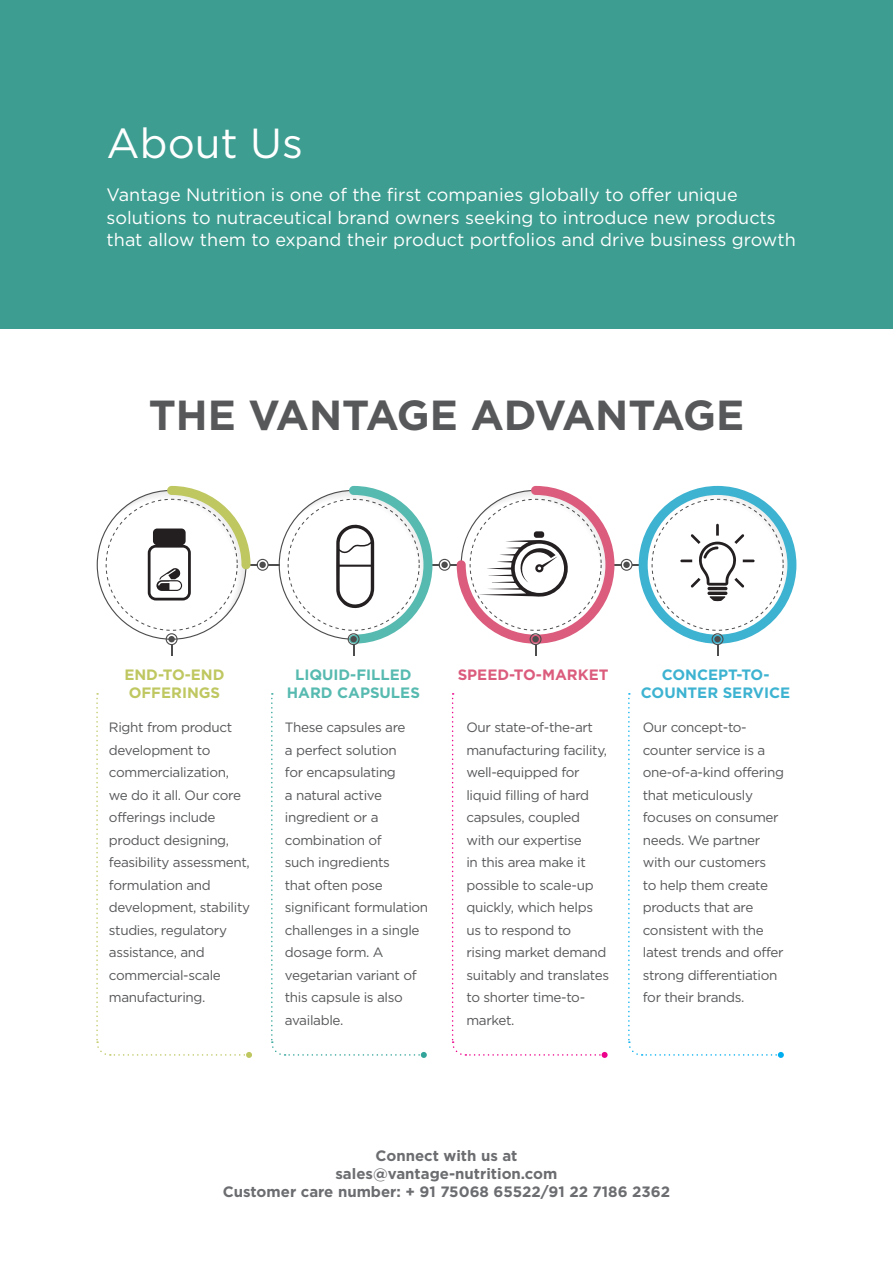
<style>
.page{position:relative;width:893px;height:1263px;background:#fff}
.page>*{position:absolute;margin:0;border:0;box-sizing:border-box;transform-origin:0 0}
.t1{font:700 42px "Gotham";color:#57585a}
.t2{font:42px "Gotham";color:#fff}
.t3{font:18px/22.5px "Gotham";color:#fff}
.t4{font:700 15px "Gotham";color:#6c6d70}
.t5{font:700 15px/18px "Gotham";color:#57bab0;text-align:center}
.t6{font:700 15px/18px "Gotham";color:#3db3d1;text-align:center}
.t7{font:700 15px/18px "Gotham";color:#bfc761}
.t8{font:700 15px "Gotham";color:#db5c7d}
.t9{font:13.5px/22.5px "Gotham";letter-spacing:-.025em;color:#57585a}
</style>
<div class="page">
<svg style="left:96px;top:693px;width:156px;height:365px"></svg>
<svg style="left:271px;top:693px;width:156px;height:365px"></svg>
<svg style="left:452px;top:693px;width:156px;height:365px"></svg>
<svg style="left:628px;top:693px;width:156px;height:365px"></svg>
<svg style="left:97px;top:486px;width:699px;height:170px"></svg>
<div style="left:0;top:0;width:893px;height:328px;background:#3c9d90"></div>
<p class="t2" style="left:107px;top:120px;width:198px">About Us</p>
<p class="t3" style="left:107px;top:183px;width:691px">Vantage Nutrition is one of the first companies globally to offer unique solutions to nutraceutical brand owners seeking to introduce new products that allow them to expand their product portfolios and drive business growth</p>
<p class="t1" style="left:149px;top:391px;width:597px">THE VANTAGE ADVANTAGE</p>
<p class="t7" style="left:124px;top:665px;width:102px">END-TO-END<br>OFFERINGS</p>
<p class="t5" style="left:287px;top:665px;width:135px">LIQUID-FILLED<br>HARD CAPSULES</p>
<p class="t8" style="left:458px;top:666px;width:152px">SPEED-TO-MARKET</p>
<p class="t6" style="left:641px;top:665px;width:151px">CONCEPT-TO-<br>COUNTER SERVICE</p>
<p class="t9" style="left:109px;top:716px;width:143px">Right from product development to commercialization, we do it all. Our core offerings include product designing, feasibility assessment, formulation and development, stability studies, regulatory assistance, and commercial-scale manufacturing.</p>
<p class="t9" style="left:285px;top:716px;width:145px">These capsules are<br>a perfect solution<br>for encapsulating<br>a natural active ingredient or a combination of<br>such ingredients<br>that often pose significant formulation challenges in a single dosage form. A vegetarian variant of this capsule is also available.</p>
<p class="t9" style="left:466px;top:716px;width:144px">Our state-of-the-art manufacturing facility, well-equipped for liquid filling of hard capsules, coupled with our expertise<br>in this area make it possible to scale-up quickly, which helps us to respond to rising market demand suitably and translates to shorter time-to&shy;market.</p>
<p class="t9" style="left:643px;top:716px;width:143px">Our concept-to&shy;counter service is a one-of-a-kind offering that meticulously focuses on consumer needs. We partner with our customers<br>to help them create products that are consistent with the latest trends and offer strong differentiation for their brands.</p>
<p class="t4" style="left:375px;top:1147px;width:143px">Connect with us at</p>
<p class="t4" style="left:335px;top:1165px;width:224px">sales@vantage-nutrition.com</p>
<p class="t4" style="left:223px;top:1183px;width:449px">Customer care number: + 91 75068 65522/91 22 7186 2362</p>
</div>
